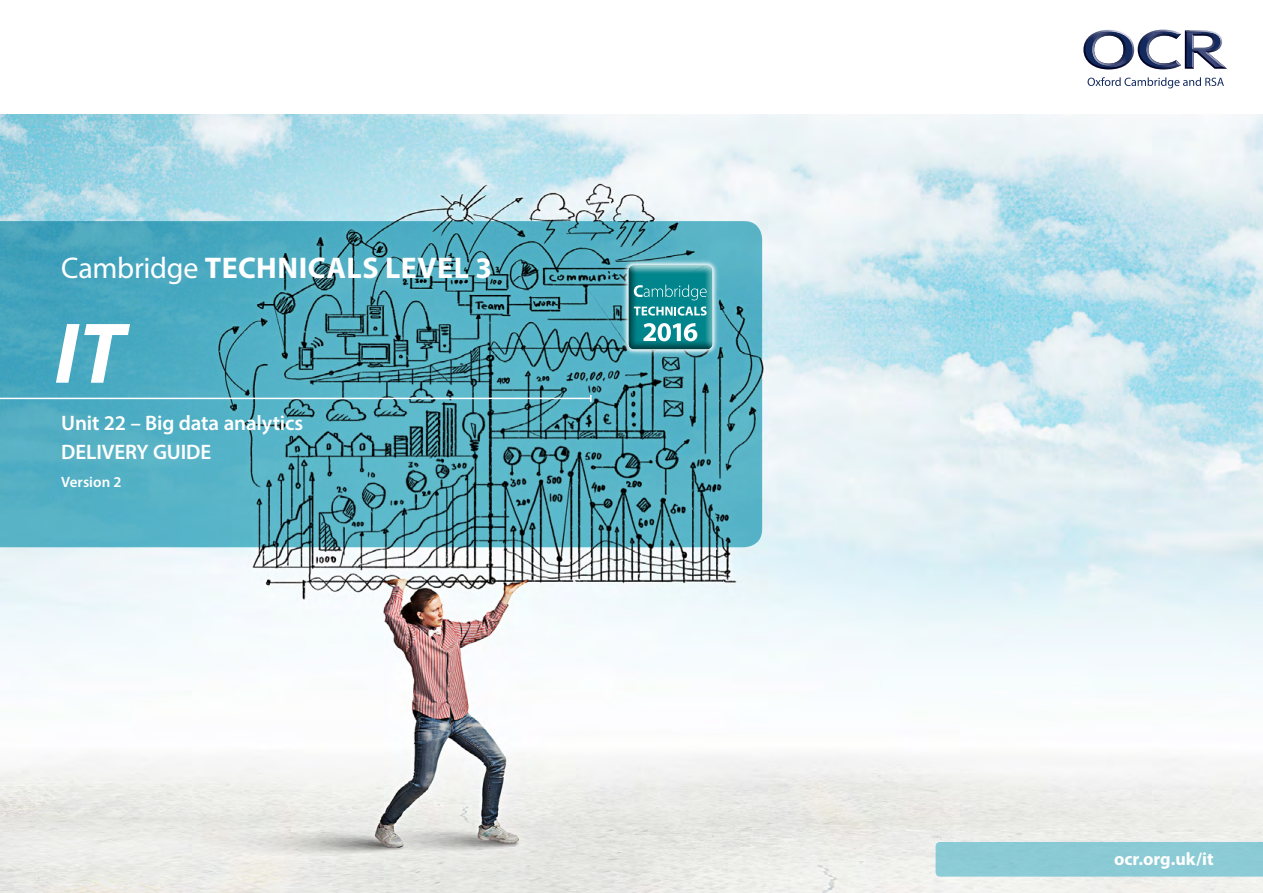
<style>
.page{position:relative;width:1263px;height:893px;background:#fff}
.page>*{position:absolute;margin:0;border:0;box-sizing:border-box;transform-origin:0 0}
.SUBJECT{font:italic 700 87px "Myriad Pro";color:#fff}
.SUBJECT-2{font:700 30px "Myriad Pro";letter-spacing:.015em;color:#fff}
.Cover_title{font:600 21px "Myriad Pro";letter-spacing:-.01em;color:#fff}
.Body{font:600 21px "Myriad Pro";letter-spacing:-.005em;color:#fff}
.Body-2{font:700 18px "Myriad Pro";color:#fff}
.Body-3{font:600 15px "Myriad Pro";color:#fff}
.s1{font-weight:400}
</style>
<div class="page">
<img style="left:0;top:115px;width:1263px;height:778px">
<svg style="left:1083px;top:30px;width:144px;height:40px"></svg>
<svg style="left:1087px;top:77px;width:137px;height:11px"></svg>
<svg style="left:0;top:221px;width:762px;height:326px;background:#4ca0b2"></svg>
<hr style="left:0;top:398px;width:591px;height:1px;background:#fff">
<svg style="left:590px;top:395px;width:2px;height:7px"></svg>
<img style="left:620px;top:256px;width:102px;height:102px">
<img style="left:622px;top:260px;width:97px;height:96px">
<svg style="left:628px;top:265px;width:84px;height:84px;background:#32969c"></svg>
<div style="left:935px;top:842px;width:328px;height:35px;background:#8bcbd5"></div>
<p class="SUBJECT-2" style="left:61px;top:249px;width:432px"><span class="s1">Cambridge</span> TECHNICALS LEVEL 3</p>
<p class="SUBJECT" style="left:55px;top:297px;width:71px">IT</p>
<p class="Cover_title" style="left:61px;top:409px;width:244px">Unit 22 – Big data analytics</p>
<p class="Body" style="left:61px;top:438px;width:152px">DELIVERY GUIDE</p>
<p class="Body-3" style="left:61px;top:472px;width:62px">Version 2</p>
<p class="Body-2" style="left:1114px;top:847px;width:101px">ocr.org.uk/it</p>
</div>
